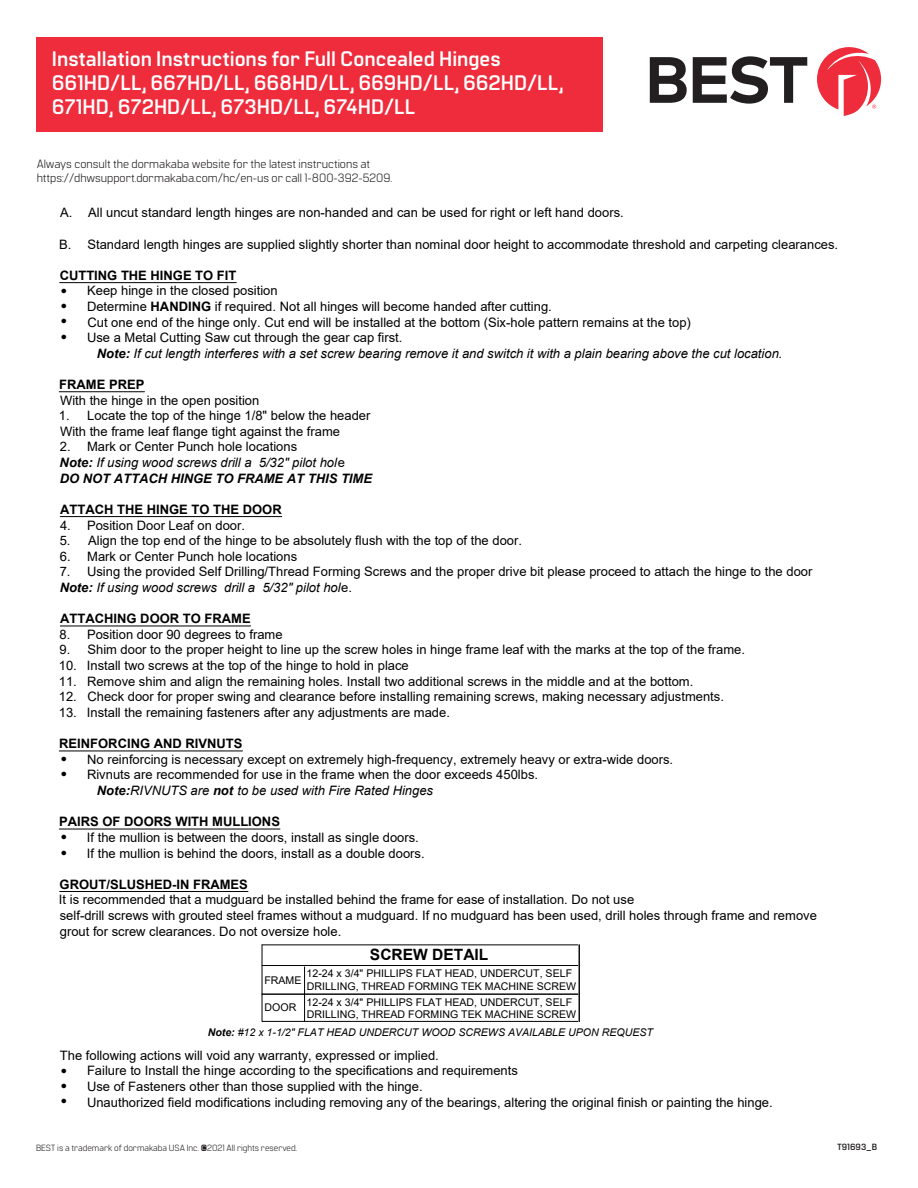
<style>
.page{position:relative;width:918px;height:1188px;background:#fff}
.page>*{position:absolute;margin:0;border:0;box-sizing:border-box;transform-origin:0 0}
.t1{font:700 21px/24px "Manifold CF";color:#fff}
.t2{font:700 15.6px "Arial";color:#000}
.t3{font:13.05px/15.6px "Arial";color:#000}
.t4{font:italic 13.05px "Arial";color:#000}
.t5{font:700 13.05px "Arial";color:#000}
.t6{font:italic 700 13.05px/15.6px "Arial";color:#000}
.t7{font:12.6px/15.1px "Verdana";color:#000;text-align:justify}
.t8{font:12px/14.4px "Manifold CF";color:#231f20}
.t9{font:10.65px/12.8px "Arial";color:#000}
.t10{font:italic 10.65px "Arial";color:#000}
.t11{font:9px "Manifold CF";color:#231f20}
.t12{font:700 9px "Manifold CF";color:#231f20}
.s1{font-weight:700}
.s2{font-weight:400;font-style:normal}
.s3{font-weight:400}
.s4{font-weight:700;font-style:italic}
.s5{font-style:italic}
</style>
<div class="page">
<svg style="left:650px;top:57px;width:37px;height:46px"></svg>
<svg style="left:693px;top:56px;width:114px;height:48px"></svg>
<svg style="left:817px;top:47px;width:64px;height:69px"></svg>
<div style="left:37px;top:37px;width:566px;height:94px;background:#ee2c3b"></div>
<hr style="left:60px;top:282px;width:176px;height:1px;background:#000">
<hr style="left:59px;top:391px;width:85px;height:1px;background:#000">
<hr style="left:60px;top:516px;width:222px;height:1px;background:#000">
<hr style="left:60px;top:625px;width:191px;height:1px;background:#000">
<hr style="left:59px;top:750px;width:183px;height:1px;background:#000">
<hr style="left:59px;top:829px;width:221px;height:1px;background:#000">
<hr style="left:60px;top:891px;width:188px;height:1px;background:#000">
<hr style="left:579px;top:945px;width:1px;height:76px;background:#000">
<svg style="left:261px;top:944px;width:318px;height:78px"></svg>
<h1 class="t1" style="left:52px;top:48px;width:513px">Installation Instructions for Full Concealed Hinges<br>661HD/LL, 667HD/LL, 668HD/LL, 669HD/LL, 662HD/LL,<br>671HD, 672HD/LL, 673HD/LL, 674HD/LL</h1>
<p class="t8" style="left:37px;top:157px;width:357px">Always consult the dormakaba website for the latest instructions at https://dhwsupport.dormakaba.com/hc/en-us or call 1-800-392-5209.</p>
<p class="t3" style="left:60px;top:205px;width:565px">A. All uncut standard length hinges are non-handed and can be used for right or left hand doors.</p>
<p class="t3" style="left:59px;top:236px;width:780px">B. Standard length hinges are supplied slightly shorter than nominal door height to accommodate threshold and carpeting clearances.</p>
<p class="t5" style="left:60px;top:266px;width:178px">CUTTING THE HINGE TO FIT</p>
<p class="t7" style="left:60px;top:283px;width:8px">• • • •</p>
<p class="t3" style="left:87px;top:283px;width:605px">Keep hinge in the closed position<br>Determine <span class="s1">HANDING</span> if required. Not all hinges will become handed after cutting.<br>Cut one end of the hinge only. Cut end will be installed at the bottom (Six-hole pattern remains at the top)<br>Use a Metal Cutting Saw cut through the gear cap first.</p>
<p class="t4" style="left:97px;top:345px;width:687px"><span class="s1">Note:</span> If cut length interferes with a set screw bearing remove it and switch it with a plain bearing above the cut location.</p>
<p class="t5" style="left:59px;top:375px;width:87px">FRAME PREP</p>
<p class="t3" style="left:60px;top:392px;width:201px">With the hinge in the open position</p>
<p class="t3" style="left:59px;top:408px;width:313px">1. Locate the top of the hinge 1/8" below the header<br>With the frame leaf flange tight against the frame</p>
<p class="t6" style="left:60px;top:439px;width:314px"><span class="s2">2. Mark or Center Punch hole locations<br></span>Note: <span class="s3">If using wood screws drill a 5/32" pilot hol</span><span class="s2">e<br></span>DO NOT ATTACH HINGE TO FRAME AT THIS TIME</p>
<p class="t5" style="left:60px;top:500px;width:223px">ATTACH THE HINGE TO THE DOOR</p>
<p class="t3" style="left:60px;top:517px;width:187px">4. Position Door Leaf on door.</p>
<p class="t3" style="left:60px;top:533px;width:464px">5. Align the top end of the hinge to be absolutely flush with the top of the door.</p>
<p class="t3" style="left:60px;top:548px;width:239px">6. Mark or Center Punch hole locations</p>
<p class="t3" style="left:60px;top:564px;width:754px">7. Using the provided Self Drilling/Thread Forming Screws and the proper drive bit please proceed to attach the hinge to the door<br><span class="s4">Note:</span> <span class="s5">If using wood screws drill a 5/32" pilot hol</span>e.</p>
<p class="t5" style="left:60px;top:609px;width:192px">ATTACHING DOOR TO FRAME</p>
<p class="t3" style="left:60px;top:626px;width:224px">8. Position door 90 degrees to frame</p>
<p class="t3" style="left:60px;top:642px;width:687px">9. Shim door to the proper height to line up the screw holes in hinge frame leaf with the marks at the top of the frame.</p>
<p class="t3" style="left:59px;top:658px;width:352px">10. Install two screws at the top of the hinge to hold in place</p>
<p class="t3" style="left:59px;top:673px;width:636px">11. Remove shim and align the remaining holes. Install two additional screws in the middle and at the bottom.</p>
<p class="t3" style="left:59px;top:689px;width:667px">12. Check door for proper swing and clearance before installing remaining screws, making necessary adjustments.</p>
<p class="t3" style="left:59px;top:704px;width:393px">13. Install the remaining fasteners after any adjustments are made.</p>
<p class="t5" style="left:59px;top:734px;width:185px">REINFORCING AND RIVNUTS</p>
<p class="t3" style="left:87px;top:751px;width:588px">No reinforcing is necessary except on extremely high-frequency, extremely heavy or extra-wide doors.</p>
<p class="t3" style="left:87px;top:767px;width:453px">Rivnuts are recommended for use in the frame when the door exceeds 450lbs.</p>
<p class="t4" style="left:97px;top:782px;width:338px"><span class="s1">Note:</span>RIVNUTS are <span class="s1">not</span> to be used with Fire Rated Hinges</p>
<p class="t3" style="left:87px;top:829px;width:339px">If the mullion is between the doors, install as single doors.<br>If the mullion is behind the doors, install as a double doors.</p>
<p class="t7" style="left:60px;top:751px;width:8px">• •</p>
<p class="t5" style="left:59px;top:812px;width:222px">PAIRS OF DOORS WITH MULLIONS</p>
<p class="t7" style="left:60px;top:829px;width:8px">• •</p>
<p class="t5" style="left:60px;top:875px;width:190px">GROUT/SLUSHED-IN FRAMES</p>
<p class="t3" style="left:59px;top:892px;width:759px">It is recommended that a mudguard be installed behind the frame for ease of installation. Do not use<br>self-drill screws with grouted steel frames without a mudguard. If no mudguard has been used, drill holes through frame and remove grout for screw clearances. Do not oversize hole.</p>
<p class="t2" style="left:370px;top:943px;width:120px">SCREW DETAIL</p>
<p class="t9" style="left:307px;top:967px;width:271px">12-24 x 3/4" PHILLIPS FLAT HEAD, UNDERCUT, SELF<br>DRILLING, THREAD FORMING TEK MACHINE SCREW</p>
<p class="t9" style="left:264px;top:974px;width:39px">FRAME</p>
<p class="t9" style="left:265px;top:1001px;width:33px">DOOR</p>
<p class="t9" style="left:307px;top:995px;width:271px">12-24 x 3/4" PHILLIPS FLAT HEAD, UNDERCUT, SELF<br>DRILLING, THREAD FORMING TEK MACHINE SCREW</p>
<p class="t10" style="left:208px;top:1025px;width:447px"><span class="s1">Note:</span> #12 x 1-1/2" FLAT HEAD UNDERCUT WOOD SCREWS AVAILABLE UPON REQUEST</p>
<p class="t3" style="left:60px;top:1047px;width:380px">The following actions will void any warranty, expressed or implied.</p>
<p class="t7" style="left:60px;top:1063px;width:8px">• • •</p>
<p class="t3" style="left:87px;top:1063px;width:687px">Failure to Install the hinge according to the specifications and requirements<br>Use of Fasteners other than those supplied with the hinge.<br>Unauthorized field modifications including removing any of the bearings, altering the original finish or painting the hinge.</p>
<p class="t11" style="left:36px;top:1142px;width:263px">BEST is a trademark of dormakaba USA Inc. ©2021 All rights reserved.</p>
<p class="t12" style="left:837px;top:1142px;width:42px">T91693_B</p>
</div>
